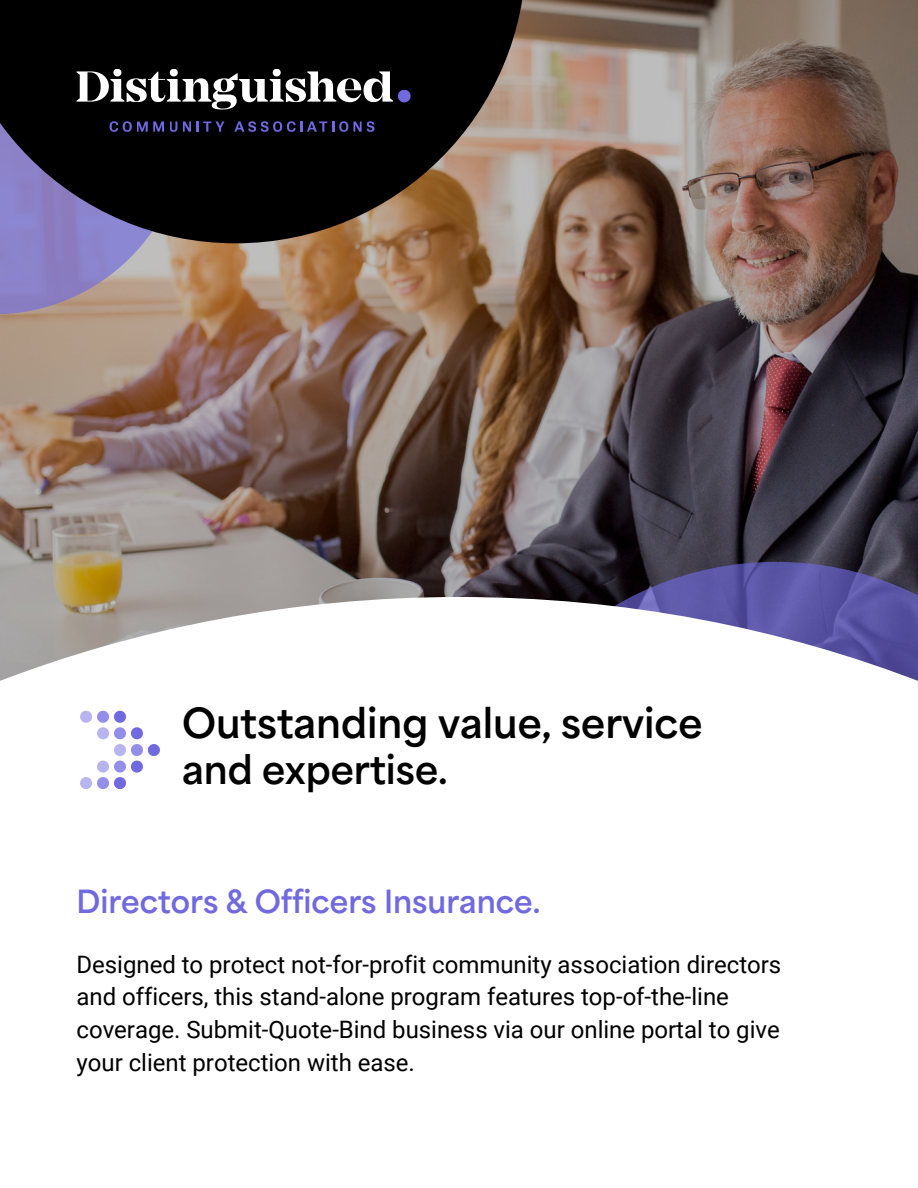
<style>
.page{position:relative;width:918px;height:1188px;background:#fff}
.page>*{position:absolute;margin:0;border:0;box-sizing:border-box;transform-origin:0 0}
.t1{font:800 39px "Area Normal";color:#000}
.t2{font:800 37.5px "Area Normal";color:#000}
.t3{font:800 30px "Area Normal";color:#7069e0}
.t4{font:24px/32.7px "Roboto";color:#000}
</style>
<div class="page">
<img style="left:0;top:0;width:918px;height:597px">
<svg style="left:459px;top:562px;width:459px;height:35px;background:#423d64"></svg>
<svg style="left:0;top:243px;width:187px;height:71px;background:#a091ae"></svg>
<svg style="left:0;top:0;width:526px;height:243px;background:#252020"></svg>
<svg style="left:0;top:597px;width:918px;height:193px"></svg>
<svg style="left:80px;top:711px;width:80px;height:78px"></svg>
<svg style="left:110px;top:121px;width:54px;height:11px"></svg>
<svg style="left:170px;top:122px;width:7px;height:10px"></svg>
<svg style="left:183px;top:122px;width:42px;height:10px"></svg>
<svg style="left:77px;top:69px;width:316px;height:40px"></svg>
<svg style="left:234px;top:121px;width:141px;height:11px;background:#25234c"></svg>
<div style="left:398px;top:90px;width:13px;height:12px;background:#7069e0;border-radius:50%"></div>
<p class="t1" style="left:182px;top:706px;width:522px">Outstanding value, service</p>
<p class="t2" style="left:182px;top:754px;width:267px">and expertise.</p>
<p class="t3" style="left:77px;top:889px;width:465px">Directors &amp; Officers Insurance.</p>
<p class="t4" style="left:77px;top:948px;width:706px">Designed to protect not-for-profit community association directors and officers, this stand-alone program features top-of-the-line coverage. Submit-Quote-Bind business via our online portal to give your client protection with ease.</p>
</div>
